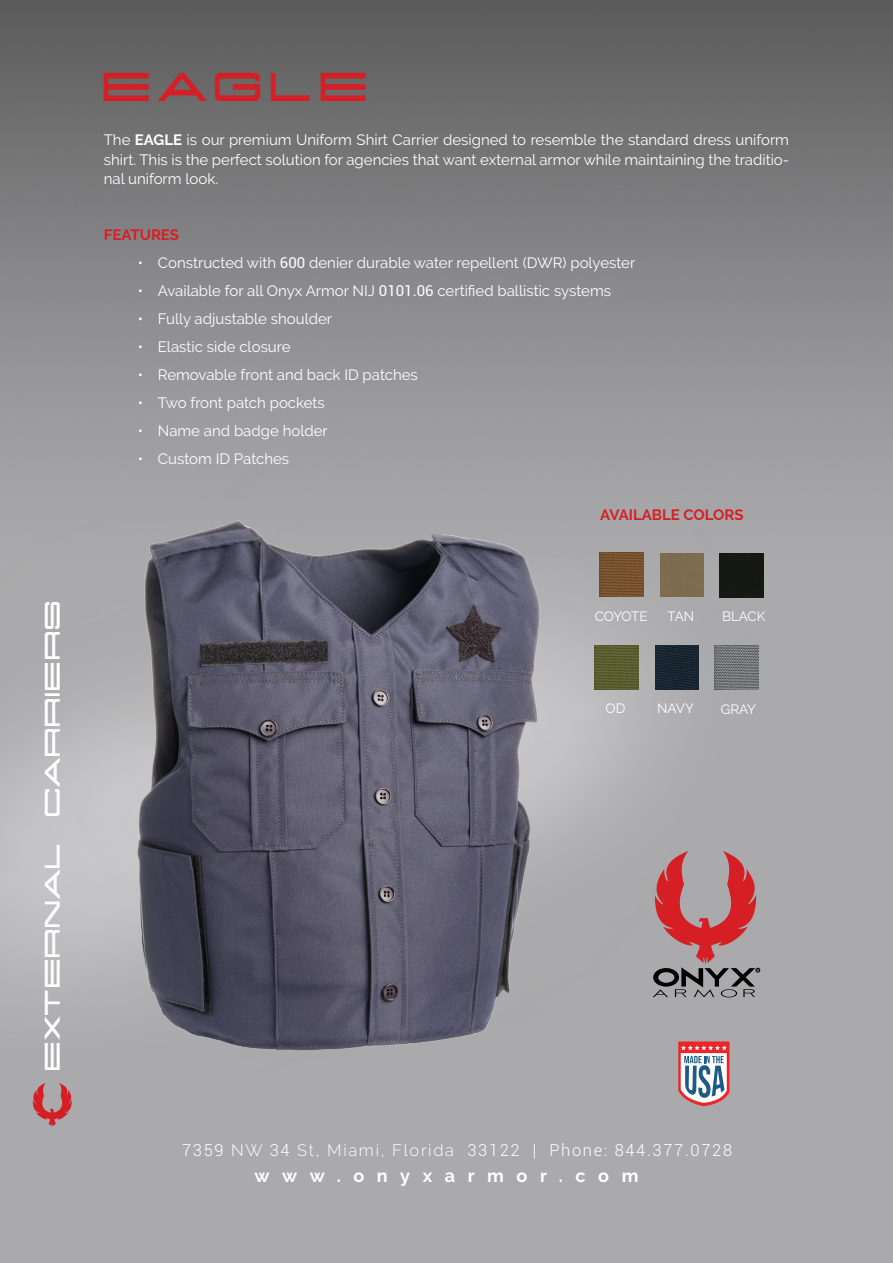
<style>
.page{position:relative;width:893px;height:1263px;background:#fff}
.page>*{position:absolute;margin:0;border:0;box-sizing:border-box;transform-origin:0 0}
.t1{font:28.2px "Grandissimo";letter-spacing:.2em;color:#d61f25;scale:.8 1}
.t2{font:700 18px "Raleway";letter-spacing:.7em;color:#fff}
.t3{font:300 16.5px "Roboto";letter-spacing:.1em;color:#fff}
.t4{font:15px/19.5px "Raleway";color:#fff;text-align:justify}
.t5{font:700 15px "Raleway";color:#d61f25}
.t6{font:14.85px "Grandissimo";letter-spacing:-.05em;color:#fff;scale:.91 1}
.t7{font:13.5px "Raleway";letter-spacing:-.005em;color:#fff}
.s1{font-weight:700}
.s2{font-family:"Roboto"}
.s3{font-family:"Raleway"}
</style>
<div class="page">
<img style="left:0;top:0;width:893px;height:1263px">
<img style="left:0;top:423px;width:837px;height:681px">
<img style="left:599px;top:553px;width:44px;height:44px">
<div style="left:660px;top:553px;width:44px;height:44px;background:#7c6c4e"></div>
<div style="left:720px;top:553px;width:44px;height:44px;background:#161815"></div>
<img style="left:595px;top:645px;width:43px;height:44px">
<img style="left:655px;top:646px;width:44px;height:43px">
<img style="left:715px;top:646px;width:44px;height:43px">
<svg style="left:678px;top:1041px;width:51px;height:65px"></svg>
<svg style="left:653px;top:851px;width:107px;height:146px;background:#ac7679"></svg>
<svg style="left:32px;top:1083px;width:41px;height:44px;background:#ba7578"></svg>
<p class="t6" style="left:43px;top:816px;width:241px;rotate:-90deg">CARRIERS</p>
<p class="t6" style="left:43px;top:1070px;width:253px;rotate:-90deg">EXTERNAL</p>
<p class="t1" style="left:104px;top:70px;width:337px">EAGLE</p>
<p class="t4" style="left:104px;top:130px;width:687px">The <span class="s1">EAGLE</span> is our premium Uniform Shirt Carrier designed to resemble the standard dress uniform shirt. This is the perfect solution for agencies that want external armor while maintaining the traditio&shy;nal uniform look.</p>
<p class="t5" style="left:104px;top:226px;width:77px">FEATURES</p>
<p class="t4" style="left:138px;top:253px;width:499px">• Constructed with <span class="s2">600</span> denier durable water repellent (DWR) polyester</p>
<p class="t4" style="left:138px;top:281px;width:475px">• Available for all Onyx Armor NIJ <span class="s2">0101.06</span> certified ballistic systems</p>
<p class="t4" style="left:138px;top:309px;width:196px">• Fully adjustable shoulder</p>
<p class="t4" style="left:138px;top:337px;width:154px">• Elastic side closure</p>
<p class="t4" style="left:138px;top:365px;width:282px">• Removable front and back ID patches</p>
<p class="t4" style="left:138px;top:393px;width:188px">• Two front patch pockets</p>
<p class="t4" style="left:138px;top:421px;width:191px">• Name and badge holder</p>
<p class="t4" style="left:138px;top:449px;width:153px">• Custom ID Patches</p>
<p class="t5" style="left:600px;top:506px;width:145px">AVAILABLE COLORS</p>
<p class="t7" style="left:595px;top:609px;width:54px">COYOTE</p>
<p class="t7" style="left:667px;top:609px;width:28px">TAN</p>
<p class="t7" style="left:722px;top:609px;width:45px">BLACK</p>
<p class="t7" style="left:605px;top:700px;width:21px">OD</p>
<p class="t7" style="left:657px;top:700px;width:38px">NAVY</p>
<p class="t7" style="left:721px;top:701px;width:37px">GRAY</p>
<p class="t3" style="left:182px;top:1139px;width:551px">7359 <span class="s3">NW</span> 34 <span class="s3">St, Miami, Florida</span> 33122 | Phone: 844.377.0728</p>
<p class="t2" style="left:255px;top:1165px;width:385px">www.onyxarmor.com</p>
</div>
